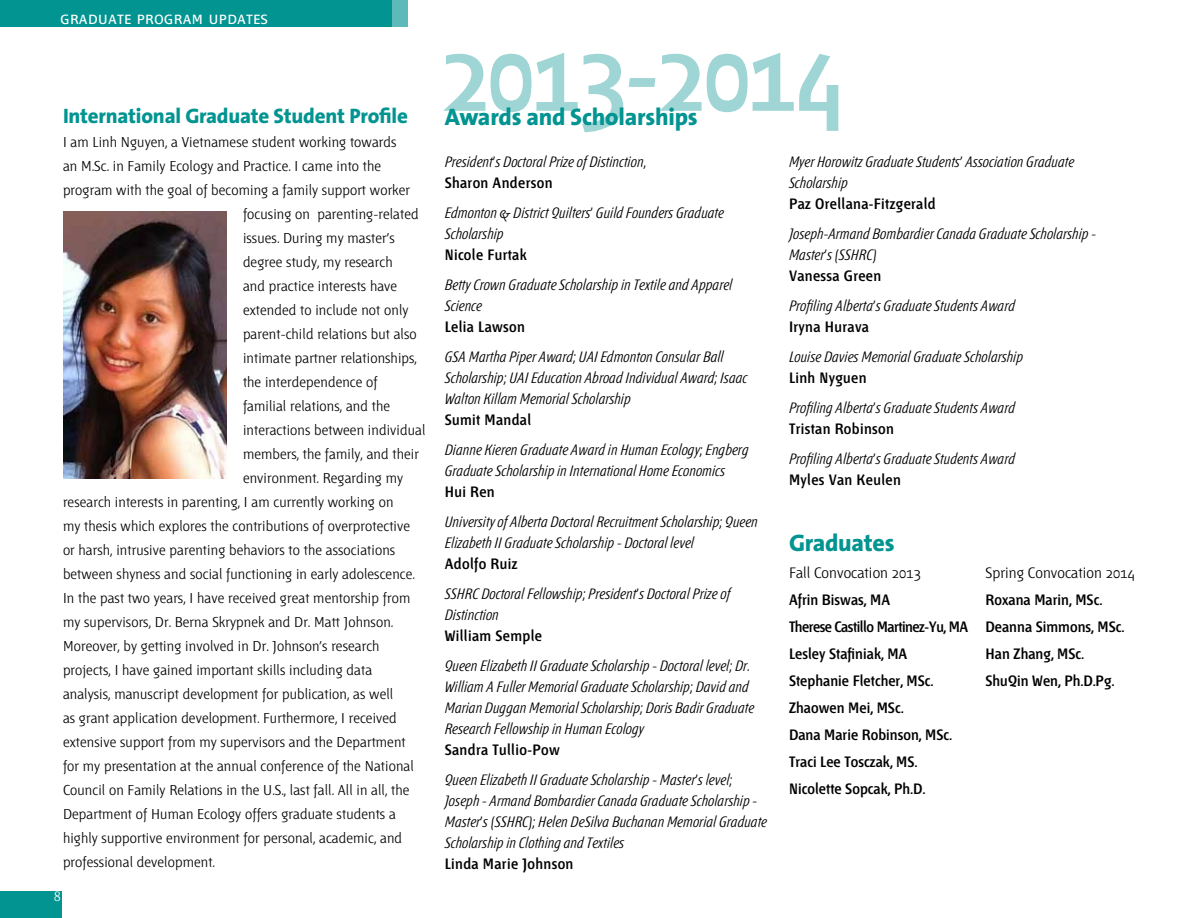
<style>
.page{position:relative;width:1188px;height:918px;background:#fff}
.page>*{position:absolute;margin:0;border:0;box-sizing:border-box;transform-origin:0 0}
.t1{font:italic 600 108px "Fontana ND Cc Os F";letter-spacing:-.005em;color:#029491}
.t2{font:800 24px "The Sans";letter-spacing:-.01em;color:#029491}
.t3{font:800 21px "The Sans";letter-spacing:-.01em;color:#029491}
.t4{font:18px "Fontana ND Aa SC";color:#fff}
.t5{font:italic 300 15px/21px "Fontana ND Aa Os F";letter-spacing:.005em;color:#000}
.t6{font:600 15px/27px "Fontana ND Cc Os F";letter-spacing:.005em;color:#000}
.t7{font:600 15px "Fontana ND Cc Os F";letter-spacing:.025em;color:#000}
.t8{font:300 15px "Fontana ND Aa Os F";letter-spacing:.005em;color:#000}
.t9{font:300 14.25px "Fontana ND Aa Os F";letter-spacing:.01em;color:#000}
.t10{font:300 13.5px "Fontana ND Aa Os F";color:#fff}
</style>
<div class="page">
<div style="left:0;top:0;width:392px;height:27px;background:#029491"></div>
<div style="left:0;top:891px;width:61px;height:27px;background:#029491"></div>
<img style="left:63px;top:212px;width:163px;height:267px">
<svg style="left:392px;top:0;width:16px;height:27px"></svg>
<p class="t4" style="left:60px;top:9px;width:209px">graduate program updates</p>
<h3 class="t3" style="left:63px;top:98px;width:347px">International Graduate Student Profile</h3>
<p class="t9" style="left:63px;top:135px;width:335px">I am Linh Nguyen, a Vietnamese student working towards</p>
<p class="t9" style="left:63px;top:159px;width:320px">an M.Sc. in Family Ecology and Practice. I came into the</p>
<p class="t9" style="left:63px;top:183px;width:349px">program with the goal of becoming a family support worker</p>
<p class="t9" style="left:243px;top:207px;width:177px">focusing on parenting-related</p>
<p class="t9" style="left:243px;top:231px;width:153px">issues. During my master’s</p>
<p class="t9" style="left:243px;top:255px;width:151px">degree study, my research</p>
<p class="t9" style="left:243px;top:279px;width:156px">and practice interests have</p>
<p class="t9" style="left:243px;top:303px;width:167px">extended to include not only</p>
<p class="t9" style="left:243px;top:327px;width:175px">parent-child relations but also</p>
<p class="t9" style="left:243px;top:351px;width:175px">intimate partner relationships,</p>
<p class="t9" style="left:243px;top:375px;width:136px">the interdependence of</p>
<p class="t9" style="left:243px;top:399px;width:149px">familial relations, and the</p>
<p class="t9" style="left:243px;top:423px;width:184px">interactions between individual</p>
<p class="t9" style="left:243px;top:447px;width:177px">members, the family, and their</p>
<p class="t9" style="left:243px;top:471px;width:162px">environment. Regarding my</p>
<p class="t9" style="left:63px;top:495px;width:332px">research interests in parenting, I am currently working on</p>
<p class="t9" style="left:63px;top:519px;width:349px">my thesis which explores the contributions of overprotective</p>
<p class="t9" style="left:63px;top:543px;width:334px">or harsh, intrusive parenting behaviors to the associations</p>
<p class="t9" style="left:63px;top:567px;width:353px">between shyness and social functioning in early adolescence.</p>
<p class="t9" style="left:63px;top:591px;width:349px">In the past two years, I have received great mentorship from</p>
<p class="t9" style="left:63px;top:615px;width:332px">my supervisors, Dr. Berna Skrypnek and Dr. Matt Johnson.</p>
<p class="t9" style="left:63px;top:639px;width:318px">Moreover, by getting involved in Dr. Johnson’s research</p>
<p class="t9" style="left:63px;top:663px;width:311px">projects, I have gained important skills including data</p>
<p class="t9" style="left:63px;top:687px;width:332px">analysis, manuscript development for publication, as well</p>
<p class="t9" style="left:63px;top:711px;width:335px">as grant application development. Furthermore, I received</p>
<p class="t9" style="left:63px;top:735px;width:344px">extensive support from my supervisors and the Department</p>
<p class="t9" style="left:63px;top:759px;width:352px">for my presentation at the annual conference of the National</p>
<p class="t9" style="left:63px;top:783px;width:348px">Council on Family Relations in the U.S., last fall. All in all, the</p>
<p class="t9" style="left:63px;top:807px;width:334px">Department of Human Ecology offers graduate students a</p>
<p class="t9" style="left:63px;top:831px;width:341px">highly supportive environment for personal, academic, and</p>
<p class="t9" style="left:63px;top:855px;width:153px">professional development.</p>
<p class="t10" style="left:54px;top:890px;width:8px">8</p>
<h1 class="t1" style="left:442px;top:22px;width:402px">2013-2014</h1>
<h2 class="t2" style="left:445px;top:97px;width:254px">Awards and Scholarships</h2>
<p class="t5" style="left:445px;top:153px;width:203px">President’s Doctoral Prize of Distinction,</p>
<p class="t7" style="left:445px;top:176px;width:109px">Sharon Anderson</p>
<p class="t5" style="left:445px;top:204px;width:281px">Edmonton &amp; District Quilters’ Guild Founders Graduate<br>Scholarship</p>
<p class="t7" style="left:445px;top:248px;width:84px">Nicole Furtak</p>
<p class="t5" style="left:445px;top:276px;width:289px">Betty Crown Graduate Scholarship in Textile and Apparel<br>Science</p>
<p class="t7" style="left:445px;top:320px;width:82px">Lelia Lawson</p>
<p class="t5" style="left:445px;top:348px;width:304px">GSA Martha Piper Award; UAI Edmonton Consular Ball<br>Scholarship; UAI Education Abroad Individual Award; Isaac<br>Walton Killam Memorial Scholarship</p>
<p class="t7" style="left:445px;top:413px;width:88px">Sumit Mandal</p>
<p class="t5" style="left:445px;top:441px;width:305px">Dianne Kieren Graduate Award in Human Ecology; Engberg<br>Graduate Scholarship in International Home Economics</p>
<p class="t7" style="left:445px;top:485px;width:52px">Hui Ren</p>
<p class="t5" style="left:445px;top:513px;width:315px">University of Alberta Doctoral Recruitment Scholarship; Queen<br>Elizabeth II Graduate Scholarship - Doctoral level</p>
<p class="t7" style="left:445px;top:557px;width:74px">Adolfo Ruiz</p>
<p class="t5" style="left:445px;top:585px;width:287px">SSHRC Doctoral Fellowship; President’s Doctoral Prize of<br>Distinction</p>
<p class="t7" style="left:445px;top:629px;width:99px">William Semple</p>
<p class="t5" style="left:445px;top:657px;width:311px">Queen Elizabeth II Graduate Scholarship - Doctoral level; Dr.<br>William A Fuller Memorial Graduate Scholarship; David and Marian Duggan Memorial Scholarship; Doris Badir Graduate Research Fellowship in Human Ecology</p>
<p class="t7" style="left:445px;top:743px;width:117px">Sandra Tullio-Pow</p>
<p class="t5" style="left:445px;top:771px;width:324px">Queen Elizabeth II Graduate Scholarship - Master’s level; Joseph - Armand Bombardier Canada Graduate Scholarship - Master’s (SSHRC); Helen DeSilva Buchanan Memorial Graduate Scholarship in Clothing and Textiles</p>
<p class="t7" style="left:445px;top:857px;width:130px">Linda Marie Johnson</p>
<p class="t5" style="left:789px;top:153px;width:287px">Myer Horowitz Graduate Students’ Association Graduate<br>Scholarship</p>
<p class="t7" style="left:789px;top:197px;width:148px">Paz Orellana-Fitzgerald</p>
<p class="t5" style="left:789px;top:225px;width:309px">Joseph-Armand Bombardier Canada Graduate Scholarship -<br>Master’s (SSHRC)</p>
<p class="t7" style="left:789px;top:269px;width:94px">Vanessa Green</p>
<p class="t5" style="left:789px;top:297px;width:228px">Profiling Alberta’s Graduate Students Award</p>
<p class="t7" style="left:789px;top:320px;width:82px">Iryna Hurava</p>
<p class="t5" style="left:789px;top:348px;width:236px">Louise Davies Memorial Graduate Scholarship</p>
<p class="t7" style="left:789px;top:371px;width:79px">Linh Nyguen</p>
<p class="t5" style="left:789px;top:399px;width:228px">Profiling Alberta’s Graduate Students Award</p>
<p class="t7" style="left:789px;top:422px;width:106px">Tristan Robinson</p>
<p class="t5" style="left:789px;top:450px;width:228px">Profiling Alberta’s Graduate Students Award</p>
<p class="t7" style="left:789px;top:473px;width:113px">Myles Van Keulen</p>
<h2 class="t2" style="left:789px;top:523px;width:107px">Graduates</h2>
<p class="t8" style="left:789px;top:566px;width:133px">Fall Convocation 2013</p>
<p class="t6" style="left:789px;top:588px;width:181px">Afrin Biswas, MA<br>Therese Castillo Martinez-Yu, MA<br>Lesley Stafiniak, MA<br>Stephanie Fletcher, MSc.<br>Zhaowen Mei, MSc.<br>Dana Marie Robinson, MSc.<br>Traci Lee Tosczak, MS.<br>Nicolette Sopcak, Ph.D.</p>
<p class="t8" style="left:986px;top:566px;width:151px">Spring Convocation 2014</p>
<p class="t6" style="left:986px;top:588px;width:140px">Roxana Marin, MSc.<br>Deanna Simmons, MSc.<br>Han Zhang, MSc.<br>ShuQin Wen, Ph.D.Pg.</p>
</div>
